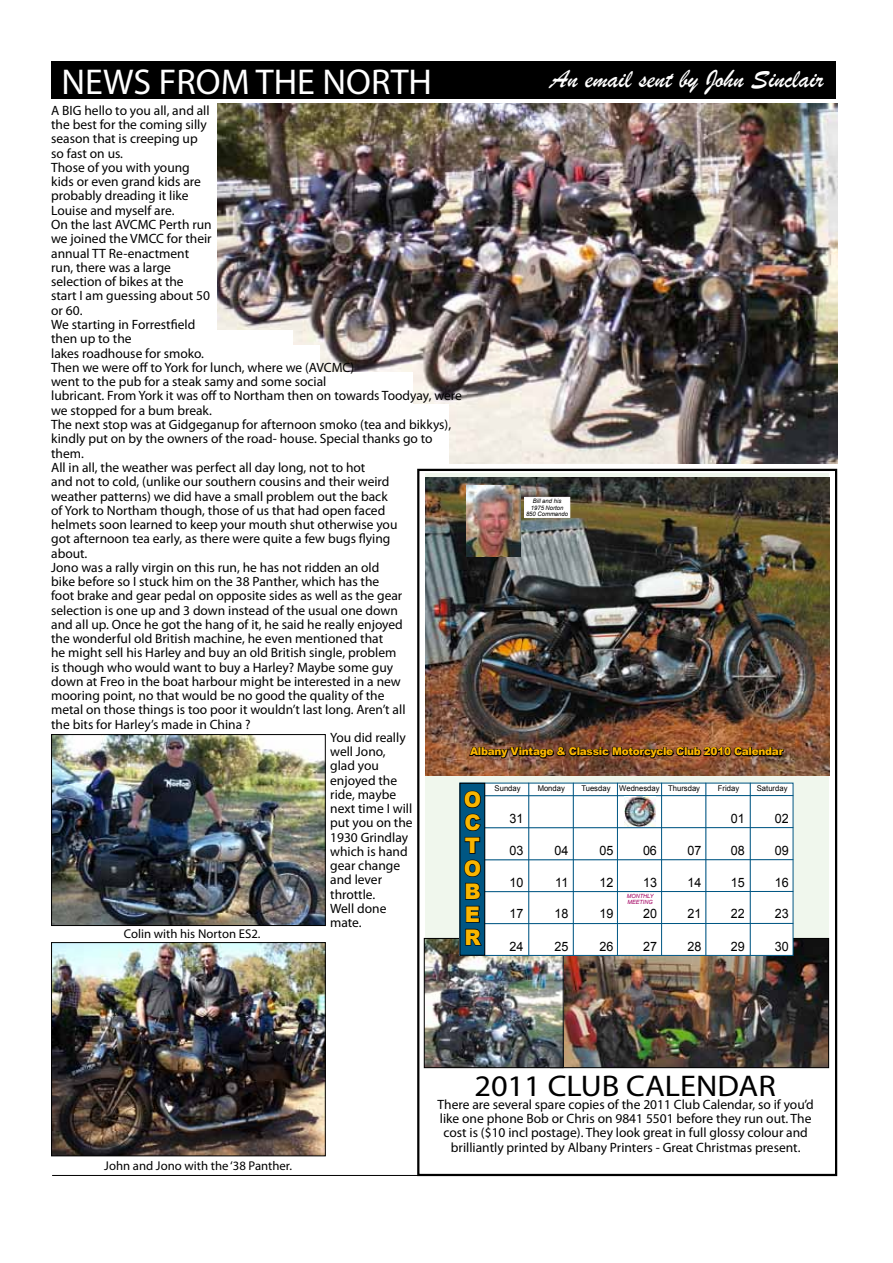
<style>
.page{position:relative;width:893px;height:1263px;background:#fff}
.page>*{position:absolute;margin:0;border:0;box-sizing:border-box;transform-origin:0 0}
.t1{font:36px "Myriad Pro";color:#fff}
.t2{font:30px "Myriad Pro";color:#000;scale:1.08 1}
.t3{font:27px "Brush Script";color:#fff}
.t4{font:900 21.45px/23px "Arial";color:#f9b500;text-align:justify}
.t5{font:13.5px/14.2px "Myriad Pro";color:#000}
.t6{font:12.9px "Arial";color:#000}
.t7{font:12.75px "Myriad Pro";color:#000}
.t8{font:900 10.8px "Arial";letter-spacing:-.025em;color:#f9b500}
.t9{font:7.95px "Arial";color:#000}
.t10{font:italic 6.15px/6.4px "Arial";color:#000;text-align:center}
.t11{font:italic 5.7px/5.7px "Arial";color:#a30162}
</style>
<div class="page">
<img style="left:218px;top:103px;width:619px;height:361px">
<hr style="left:52px;top:1175px;width:784px;height:1px;background:#000">
<img style="left:53px;top:944px;width:271px;height:210px">
<div style="left:51px;top:942px;width:275px;height:214px;border:1px solid #000"></div>
<img style="left:53px;top:736px;width:271px;height:188px">
<div style="left:51px;top:734px;width:275px;height:192px;border:1px solid #000"></div>
<div style="left:51px;top:61px;width:784px;height:38px;background:#000"></div>
<div style="left:426px;top:473px;width:403px;height:592px;background:#f0f7ed"></div>
<img style="left:425px;top:477px;width:404px;height:299px">
<img style="left:426px;top:940px;width:401px;height:126px">
<div style="left:550px;top:938px;width:279px;height:130px;border:1px solid #000"></div>
<div style="left:424px;top:938px;width:139px;height:130px;border:1px solid #000"></div>
<div style="left:460px;top:783px;width:333px;height:172px;background:#fff"></div>
<hr style="left:706px;top:783px;width:1px;height:172px;background:#005683">
<div style="left:460px;top:783px;width:25px;height:172px;background:#005683"></div>
<hr style="left:661px;top:783px;width:1px;height:172px;background:#005683">
<hr style="left:573px;top:783px;width:1px;height:172px;background:#005683">
<hr style="left:617px;top:783px;width:1px;height:172px;background:#005683">
<hr style="left:529px;top:783px;width:1px;height:172px;background:#005683">
<hr style="left:750px;top:783px;width:1px;height:172px;background:#005683">
<img style="left:468px;top:738px;width:317px;height:21px">
<svg style="left:464px;top:790px;width:329px;height:157px"></svg>
<img style="left:467px;top:486px;width:54px;height:70px">
<div style="left:525px;top:497px;width:45px;height:21px;background:#fff"></div>
<div style="left:417px;top:469px;width:420px;height:707px;border:2px solid #000"></div>
<div style="left:200px;top:330px;width:93px;height:143px;background:#fff"></div>
<div style="left:227px;top:345px;width:93px;height:125px;background:#fff"></div>
<div style="left:320px;top:372px;width:93px;height:125px;background:#fff"></div>
<div style="left:356px;top:404px;width:93px;height:63px;background:#fff"></div>
<h1 class="t1" style="left:61px;top:59px;width:372px">NEWS FROM THE NORTH</h1>
<h3 class="t3" style="left:551px;top:62px;width:275px">An email sent by John Sinclair</h3>
<p class="t5" style="left:51px;top:103px;width:412px">A BIG hello to you all, and all<br>the best for the coming silly<br>season that is creeping up<br>so fast on us.<br>Those of you with young<br>kids or even grand kids are<br>probably dreading it like<br>Louise and myself are.<br>On the last AVCMC Perth run<br>we joined the VMCC for their<br>annual TT Re-enactment<br>run, there was a large<br>selection of bikes at the<br>start I am guessing about 50<br>or 60.<br>We starting in Forrestfield<br>then up to the<br>lakes roadhouse for smoko.<br>Then we were off to York for lunch, where we (AVCMC)<br>went to the pub for a steak samy and some social<br>lubricant. From York it was off to Northam then on towards Toodyay, were we stopped for a bum break.<br>The next stop was at Gidgeganup for afternoon smoko (tea and bikkys), kindly put on by the owners of the road- house. Special thanks go to them.<br>All in all, the weather was perfect all day long, not to hot<br>and not to cold, (unlike our southern cousins and their weird<br>weather patterns) we did have a small problem out the back<br>of York to Northam though, those of us that had open faced<br>helmets soon learned to keep your mouth shut otherwise you<br>got afternoon tea early, as there were quite a few bugs flying<br>about.<br>Jono was a rally virgin on this run, he has not ridden an old<br>bike before so I stuck him on the 38 Panther, which has the<br>foot brake and gear pedal on opposite sides as well as the gear<br>selection is one up and 3 down instead of the usual one down<br>and all up. Once he got the hang of it, he said he really enjoyed<br>the wonderful old British machine, he even mentioned that<br>he might sell his Harley and buy an old British single, problem<br>is though who would want to buy a Harley? Maybe some guy<br>down at Freo in the boat harbour might be interested in a new<br>mooring point, no that would be no good the quality of the<br>metal on those things is too poor it wouldn’t last long. Aren’t all<br>the bits for Harley’s made in China ?</p>
<p class="t10" style="left:526px;top:498px;width:44px">Bill and his<br>1975 Norton<br>850 Commando</p>
<p class="t5" style="left:330px;top:730px;width:84px">You did really well Jono, glad you enjoyed the ride, maybe next time I will put you on the<br>1930 Grindlay which is hand gear change and lever throttle.<br>Well done mate.</p>
<p class="t8" style="left:470px;top:744px;width:315px">Albany Vintage &amp; Classic Motorcycle Club 2010 Calendar</p>
<h3 class="t4" style="left:464px;top:787px;width:19px">O C T O B E R</h3>
<p class="t9" style="left:495px;top:783px;width:28px">Sunday</p>
<p class="t9" style="left:538px;top:783px;width:29px">Monday</p>
<p class="t9" style="left:581px;top:783px;width:120px">Tuesday Wednesday Thursday</p>
<p class="t9" style="left:718px;top:783px;width:23px">Friday</p>
<p class="t9" style="left:757px;top:783px;width:32px">Saturday</p>
<p class="t6" style="left:509px;top:809px;width:15px">31</p>
<p class="t6" style="left:731px;top:809px;width:15px">01</p>
<p class="t6" style="left:775px;top:809px;width:15px">02</p>
<p class="t6" style="left:509px;top:842px;width:15px">03</p>
<p class="t6" style="left:554px;top:842px;width:15px">04</p>
<p class="t6" style="left:599px;top:842px;width:15px">05</p>
<p class="t6" style="left:643px;top:842px;width:15px">06</p>
<p class="t6" style="left:687px;top:842px;width:15px">07</p>
<p class="t6" style="left:731px;top:842px;width:15px">08</p>
<p class="t6" style="left:775px;top:842px;width:15px">09</p>
<p class="t6" style="left:509px;top:874px;width:15px">10</p>
<p class="t6" style="left:555px;top:874px;width:15px">11</p>
<p class="t6" style="left:599px;top:874px;width:15px">12</p>
<p class="t6" style="left:643px;top:874px;width:15px">13</p>
<p class="t6" style="left:687px;top:874px;width:15px">14</p>
<p class="t6" style="left:731px;top:874px;width:15px">15</p>
<p class="t6" style="left:775px;top:874px;width:15px">16</p>
<p class="t6" style="left:509px;top:905px;width:15px">17</p>
<p class="t6" style="left:554px;top:905px;width:15px">18</p>
<p class="t6" style="left:599px;top:905px;width:15px">19</p>
<p class="t6" style="left:643px;top:905px;width:15px">20</p>
<p class="t6" style="left:687px;top:905px;width:15px">21</p>
<p class="t6" style="left:731px;top:905px;width:15px">22</p>
<p class="t6" style="left:775px;top:905px;width:15px">23</p>
<p class="t6" style="left:509px;top:938px;width:15px">24</p>
<p class="t6" style="left:554px;top:938px;width:15px">25</p>
<p class="t6" style="left:599px;top:938px;width:15px">26</p>
<p class="t6" style="left:643px;top:938px;width:15px">27</p>
<p class="t6" style="left:687px;top:938px;width:15px">28</p>
<p class="t6" style="left:731px;top:938px;width:15px">29</p>
<p class="t6" style="left:775px;top:938px;width:15px">30</p>
<p class="t11" style="left:627px;top:893px;width:28px">MONTHLY<br>MEETING</p>
<p class="t7" style="left:124px;top:926px;width:138px">Colin with his Norton ES2.</p>
<p class="t7" style="left:104px;top:1157px;width:189px">John and Jono with the ‘38 Panther.</p>
<h2 class="t2" style="left:474px;top:1067px;width:281px">2011 CLUB CALENDAR</h2>
<p class="t5" style="left:438px;top:1097px;width:378px;text-align:center">There are several spare copies of the 2011 Club Calendar, so if you’d like one phone Bob or Chris on 9841 5501 before they run out. The cost is ($10 incl postage). They look great in full glossy colour and brilliantly printed by Albany Printers - Great Christmas present.</p>
</div>
